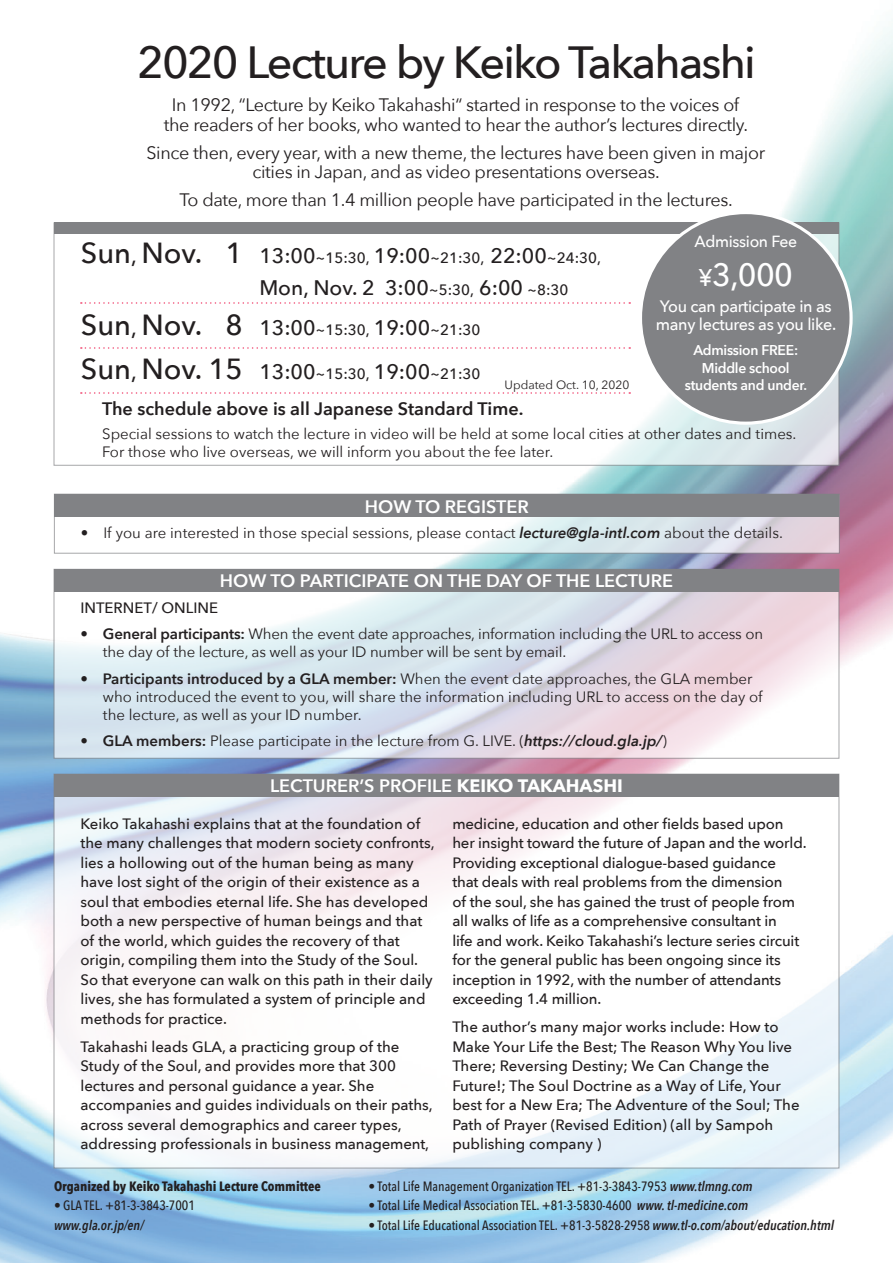
<style>
.page{position:relative;width:893px;height:1263px;background:#fff}
.page>*{position:absolute;margin:0;border:0;box-sizing:border-box;transform-origin:0 0}
.t1{font:500 45px "Avenir Next";letter-spacing:-.04em;color:#231f20}
.t2{font:500 32.25px "Avenir Next";color:#fff}
.t3{font:500 21px "Avenir Next";color:#231f20}
.t4{font:18px/19.5px "Avenir Next";letter-spacing:-.02em;color:#231f20;text-align:center}
.t5{font:600 18px "Avenir Next";color:#fff}
.t6{font:600 18px "Avenir Next";color:#231f20}
.t7{font:500 16.5px/17.4px "Avenir Next";letter-spacing:-.02em;color:#fff}
.t8{font:500 16.05px "Avenir Next";letter-spacing:-.02em;color:#fff}
.t9{font:500 15px/19.5px "Avenir Next";color:#231f20}
.t10{font:15px/18px "Avenir Next";color:#231f20}
.t11{font:600 14.25px/17.4px "Avenir Next";letter-spacing:-.02em;color:#fff;text-align:center}
.t12{font:500 13.5px/19.5px "Avenir Next Condensed";color:#231f20}
.t13{font:700 13.5px "Avenir Next Condensed";color:#231f20}
.t14{font:12px "Avenir Next";color:#231f20}
.s1{font-size:28.95px}
.s2{font-size:21.75px}
.s3{font-size:21px}
.s4{font-size:15px}
.s5{font-size:24.15px}
.s6{font-weight:600;font-style:italic}
.s7{font-weight:600}
.s8{font-weight:700}
</style>
<div class="page">
<img style="left:0;top:20px;width:893px;height:1243px">
<div style="left:54px;top:222px;width:785px;height:244px;background:#fff;border:1px solid #818285"></div>
<div style="left:54px;top:222px;width:785px;height:12px;background:#818285"></div>
<svg style="left:54px;top:494px;width:786px;height:60px"></svg>
<div style="left:54px;top:494px;width:785px;height:22px;background:#818285"></div>
<svg style="left:54px;top:592px;width:785px;height:167px"></svg>
<div style="left:54px;top:569px;width:785px;height:23px;background:#818285"></div>
<div style="left:640px;top:213px;width:211px;height:210px;background:#818285;border-radius:50%"></div>
<svg style="left:54px;top:796px;width:785px;height:372px"></svg>
<div style="left:54px;top:774px;width:785px;height:22px;background:#818285"></div>
<svg style="left:81px;top:302px;width:549px;height:2px"></svg>
<svg style="left:81px;top:347px;width:549px;height:2px"></svg>
<svg style="left:81px;top:392px;width:549px;height:2px"></svg>
<p class="t1" style="left:137px;top:24px;width:620px">2020 Lecture by Keiko Takahashi</p>
<p class="t4" style="left:164px;top:95px;width:586px">In 1992, “Lecture by Keiko Takahashi“ started in response to the voices of the readers of her books, who wanted to hear the author’s lectures directly.</p>
<p class="t4" style="left:146px;top:142px;width:620px">Since then, every year, with a new theme, the lectures have been given in major cities in Japan, and as video presentations overseas.</p>
<p class="t4" style="left:179px;top:190px;width:555px">To date, more than 1.4 million people have participated in the lectures.</p>
<p class="t9" style="left:81px;top:248px;width:522px"><span class="s1">Sun</span><span class="s2">,</span> <span class="s1">Nov. 1</span> <span class="s3">13:00</span>~15:30, <span class="s3">19:00</span>~21:30, <span class="s3">22:00</span>~24:30,</p>
<p class="t3" style="left:259px;top:269px;width:311px">Mon, Nov. 2 3:00<span class="s4">~5:30,</span> 6:00 <span class="s4">~8:30</span></p>
<p class="t9" style="left:81px;top:320px;width:401px"><span class="s1">Sun</span><span class="s2">,</span> <span class="s1">Nov. 8</span> <span class="s3">13:00</span>~15:30, <span class="s3">19:00</span>~21:30</p>
<p class="t9" style="left:81px;top:363px;width:401px"><span class="s1">Sun</span><span class="s2">,</span> <span class="s1">Nov. 15</span> <span class="s3">13:00</span>~15:30, <span class="s3">19:00</span>~21:30</p>
<p class="t6" style="left:102px;top:394px;width:423px">The schedule above is all Japanese Standard Time.</p>
<p class="t10" style="left:102px;top:424px;width:696px">Special sessions to watch the lecture in video will be held at some local cities at other dates and times.</p>
<p class="t10" style="left:102px;top:442px;width:453px">For those who live overseas, we will inform you about the fee later.</p>
<p class="t8" style="left:694px;top:228px;width:104px">Admission Fee</p>
<p class="t2" style="left:699px;top:247px;width:96px"><span class="s5">¥</span>3,000</p>
<p class="t7" style="left:656px;top:297px;width:182px">You can participate in as many lectures as you like.</p>
<p class="t11" style="left:685px;top:341px;width:124px">Admission FREE:<br>Middle school students and under.</p>
<p class="t14" style="left:505px;top:375px;width:126px">Updated Oct. 10, 2020</p>
<p class="t5" style="left:365px;top:491px;width:165px">HOW TO REGISTER</p>
<p class="t10" style="left:81px;top:523px;width:704px">• If you are interested in those special sessions, please contact <span class="s6">lecture@gla-intl.com</span> about the details.</p>
<p class="t5" style="left:220px;top:566px;width:455px">HOW TO PARTICIPATE ON THE DAY OF THE LECTURE</p>
<p class="t9" style="left:80px;top:597px;width:139px">INTERNET/ ONLINE</p>
<p class="t10" style="left:103px;top:624px;width:662px;text-indent:-23px">• <span class="s7">General participants:</span> When the event date approaches, information including the URL to access on the day of the lecture, as well as your ID number will be sent by email.</p>
<p class="t10" style="left:103px;top:669px;width:661px;text-indent:-23px">• <span class="s7">Participants introduced by a GLA member:</span> When the event date approaches, the GLA member who introduced the event to you, will share the information including URL to access on the day of the lecture, as well as your ID number.</p>
<p class="t10" style="left:80px;top:731px;width:588px">• <span class="s7">GLA members:</span> Please participate in the lecture from G. LIVE. (<span class="s6">https://cloud.gla.jp/</span>)</p>
<p class="t5" style="left:270px;top:770px;width:354px">LECTURER’S PROFILE <span class="s8">KEIKO TAKAHASHI</span></p>
<p class="t9" style="left:80px;top:813px;width:356px">Keiko Takahashi explains that at the foundation of the many challenges that modern society confronts, lies a hollowing out of the human being as many have lost sight of the origin of their existence as a soul that embodies eternal life. She has developed both a new perspective of human beings and that of the world, which guides the recovery of that origin, compiling them into the Study of the Soul.<br>So that everyone can walk on this path in their daily lives, she has formulated a system of principle and methods for practice.</p>
<p class="t9" style="left:80px;top:1036px;width:354px">Takahashi leads GLA, a practicing group of the Study of the Soul, and provides more that 300 lectures and personal guidance a year. She accompanies and guides individuals on their paths, across several demographics and career types, addressing professionals in business management,</p>
<p class="t9" style="left:452px;top:813px;width:356px">medicine, education and other fields based upon her insight toward the future of Japan and the world.<br>Providing exceptional dialogue-based guidance<br>that deals with real problems from the dimension<br>of the soul, she has gained the trust of people from all walks of life as a comprehensive consultant in<br>life and work. Keiko Takahashi’s lecture series circuit for the general public has been ongoing since its inception in 1992, with the number of attendants exceeding 1.4 million.</p>
<p class="t9" style="left:452px;top:1017px;width:349px">The author’s many major works include: How to Make Your Life the Best; The Reason Why You live There; Reversing Destiny; We Can Change the Future!; The Soul Doctrine as a Way of Life, Your best for a New Era; The Adventure of the Soul; The Path of Prayer (Revised Edition) (all by Sampoh publishing company )</p>
<p class="t13" style="left:54px;top:1178px;width:268px">Organized by Keiko Takahashi Lecture Committee</p>
<p class="t12" style="left:54px;top:1196px;width:142px">• GLA TEL. +81-3-3843-7001 <span class="s6">www.gla.or.jp/en/</span></p>
<p class="t12" style="left:368px;top:1176px;width:386px">• Total Life Management Organization TEL. +81-3-3843-7953 <span class="s6">www.tlmng.com</span></p>
<p class="t12" style="left:368px;top:1196px;width:381px">• Total Life Medical Association TEL. +81-3-5830-4600 <span class="s6">www. tl-medicine.com</span></p>
<p class="t12" style="left:368px;top:1215px;width:467px">• Total Life Educational Association TEL. +81-3-5828-2958 <span class="s6">www.tl-o.com/about/education.html</span></p>
</div>
